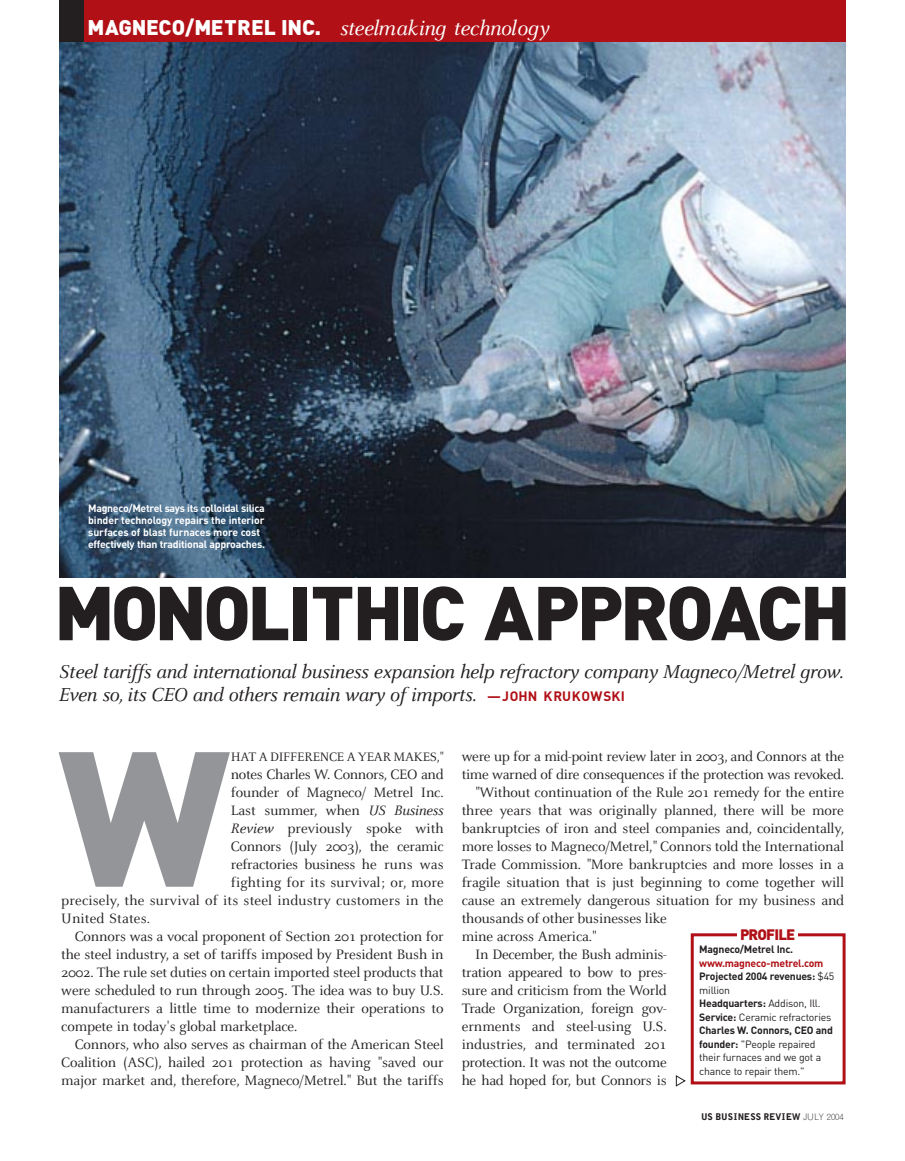
<style>
.page{position:relative;width:905px;height:1161px;background:#fff}
.page>*{position:absolute;margin:0;border:0;box-sizing:border-box;transform-origin:0 0}
.t1{font:900 189px "DIN";color:#939598}
.t2{font:900 75px "DIN";letter-spacing:-.045em;color:#231f20}
.t3{font:italic 22.5px "Celeste";letter-spacing:-.025em;color:#fff}
.t4{font:italic 20.7px/22.5px "Celeste";letter-spacing:-.02em;color:#231f20}
.t5{font:15px "Celeste";letter-spacing:-.01em;color:#231f20}
.t6{font:15px "Celeste";letter-spacing:.01em;color:#231f20}
.t7{font:900 15px "DIN";letter-spacing:-.055em;color:#b01016}
.t8{font:13.5px "Celeste";letter-spacing:-.02em;color:#231f20}
.t9{font:10.5px/13.5px "DIN";letter-spacing:-.02em;color:#231f20}
.t10{font:700 10.5px/12px "DIN";letter-spacing:-.025em;color:#fff}
.t11{font:700 10.5px "DIN";letter-spacing:-.02em;color:#231f20}
.t12{font:900 9px "Grotesque";letter-spacing:.01em;color:#231f20}
.s1{font-family:"DIN";font-weight:900;font-style:normal;font-size:21px}
.s2{font-family:"DIN";font-weight:700;font-style:normal;font-size:13.5px;color:#b01016}
.s3{font-style:italic}
.s4{font-weight:700;color:#b01016}
.s5{font-weight:700}
.s6{font-weight:300}
</style>
<div class="page">
<img style="left:60px;top:42px;width:785px;height:535px">
<div style="left:690px;top:933px;width:155px;height:151px;border:3px solid #b01016"></div>
<div style="left:737px;top:926px;width:61px;height:19px;background:#fff"></div>
<div style="left:60px;top:0;width:785px;height:42px;background:#b01016"></div>
<div style="left:60px;top:0;width:24px;height:42px;background:#231f20"></div>
<h3 class="t3" style="left:88px;top:20px;width:463px"><span class="s1">MAGNECO/METREL INC.</span> steelmaking technology</h3>
<p class="t10" style="left:88px;top:503px;width:178px">Magneco/Metrel says its colloidal silica binder technology repairs the interior surfaces of blast furnaces more cost effectively than traditional approaches.</p>
<h2 class="t2" style="left:54px;top:587px;width:798px">MONOLITHIC APPROACH</h2>
<h3 class="t4" style="left:59px;top:662px;width:786px">Steel tariffs and international business expansion help refractory company Magneco/Metrel grow.<br>Even so, its CEO and others remain wary of imports. <span class="s2">—JOHN KRUKOWSKI</span></h3>
<p class="t8" style="left:231px;top:751px;width:214px">HAT A DIFFERENCE A YEAR MAKES,"</p>
<p class="t5" style="left:231px;top:768px;width:214px">notes Charles W. Connors, CEO and</p>
<p class="t5" style="left:231px;top:786px;width:214px">founder of Magneco/ Metrel Inc.</p>
<p class="t5" style="left:231px;top:804px;width:214px">Last summer, when <span class="s3">US Business</span></p>
<p class="t5" style="left:231px;top:822px;width:214px"><span class="s3">Review</span> previously spoke with</p>
<p class="t5" style="left:231px;top:840px;width:214px">Connors (July 2003), the ceramic</p>
<p class="t5" style="left:231px;top:858px;width:214px">refractories business he runs was</p>
<p class="t6" style="left:231px;top:876px;width:214px">fighting for its survival; or, more</p>
<p class="t6" style="left:61px;top:894px;width:384px">precisely, the survival of its steel industry customers in the</p>
<p class="t6" style="left:61px;top:912px;width:90px">United States.</p>
<p class="t5" style="left:75px;top:930px;width:370px">Connors was a vocal proponent of Section 201 protection for</p>
<p class="t5" style="left:61px;top:948px;width:384px">the steel industry, a set of tariffs imposed by President Bush in</p>
<p class="t5" style="left:61px;top:966px;width:384px">2002. The rule set duties on certain imported steel products that</p>
<p class="t5" style="left:61px;top:984px;width:384px">were scheduled to run through 2005. The idea was to buy U.S.</p>
<p class="t5" style="left:61px;top:1002px;width:384px">manufacturers a little time to modernize their operations to</p>
<p class="t5" style="left:61px;top:1020px;width:238px">compete in today's global marketplace.</p>
<p class="t5" style="left:75px;top:1038px;width:370px">Connors, who also serves as chairman of the American Steel</p>
<p class="t5" style="left:61px;top:1056px;width:384px">Coalition (ASC), hailed 201 protection as having "saved our</p>
<p class="t5" style="left:61px;top:1074px;width:384px">major market and, therefore, Magneco/Metrel." But the tariffs</p>
<h1 class="t1" style="left:59px;top:752px;width:173px">W</h1>
<p class="t5" style="left:461px;top:750px;width:384px">were up for a mid-point review later in 2003, and Connors at the</p>
<p class="t5" style="left:461px;top:768px;width:384px">time warned of dire consequences if the protection was revoked.</p>
<p class="t5" style="left:475px;top:786px;width:370px">"Without continuation of the Rule 201 remedy for the entire</p>
<p class="t5" style="left:461px;top:804px;width:384px">three years that was originally planned, there will be more</p>
<p class="t5" style="left:461px;top:822px;width:384px">bankruptcies of iron and steel companies and, coincidentally,</p>
<p class="t5" style="left:461px;top:840px;width:384px">more losses to Magneco/Metrel," Connors told the International</p>
<p class="t5" style="left:461px;top:858px;width:384px">Trade Commission. "More bankruptcies and more losses in a</p>
<p class="t5" style="left:461px;top:876px;width:384px">fragile situation that is just beginning to come together will</p>
<p class="t5" style="left:461px;top:894px;width:384px">cause an extremely dangerous situation for my business and</p>
<p class="t5" style="left:461px;top:912px;width:206px">thousands of other businesses like</p>
<p class="t5" style="left:461px;top:930px;width:136px">mine across America."</p>
<p class="t5" style="left:475px;top:948px;width:193px">In December, the Bush adminis-</p>
<p class="t5" style="left:461px;top:966px;width:206px">tration appeared to bow to pres-</p>
<p class="t5" style="left:461px;top:984px;width:206px">sure and criticism from the World</p>
<p class="t5" style="left:461px;top:1002px;width:206px">Trade Organization, foreign gov-</p>
<p class="t5" style="left:461px;top:1020px;width:206px">ernments and steel-using U.S.</p>
<p class="t5" style="left:461px;top:1038px;width:206px">industries, and terminated 201</p>
<p class="t5" style="left:461px;top:1056px;width:206px">protection. It was not the outcome</p>
<p class="t5" style="left:461px;top:1074px;width:206px">he had hoped for, but Connors is</p>
<p class="t7" style="left:740px;top:929px;width:57px">PROFILE</p>
<p class="t11" style="left:699px;top:946px;width:95px">Magneco/Metrel Inc.</p>
<p class="t9" style="left:699px;top:958px;width:137px"><span class="s4">www.magneco-metrel.com<br></span><span class="s5">Projected 2004 revenues:</span> $45 million<br><span class="s5">Headquarters:</span> Addison, Ill.<br><span class="s5">Service:</span> Ceramic refractories<br><span class="s5">Charles W. Connors, CEO and founder:</span> "People repaired their furnaces and we got a chance to repair them."</p>
<p class="t12" style="left:701px;top:1114px;width:144px">US BUSINESS REVIEW <span class="s6">JULY 2004</span></p>
</div>
